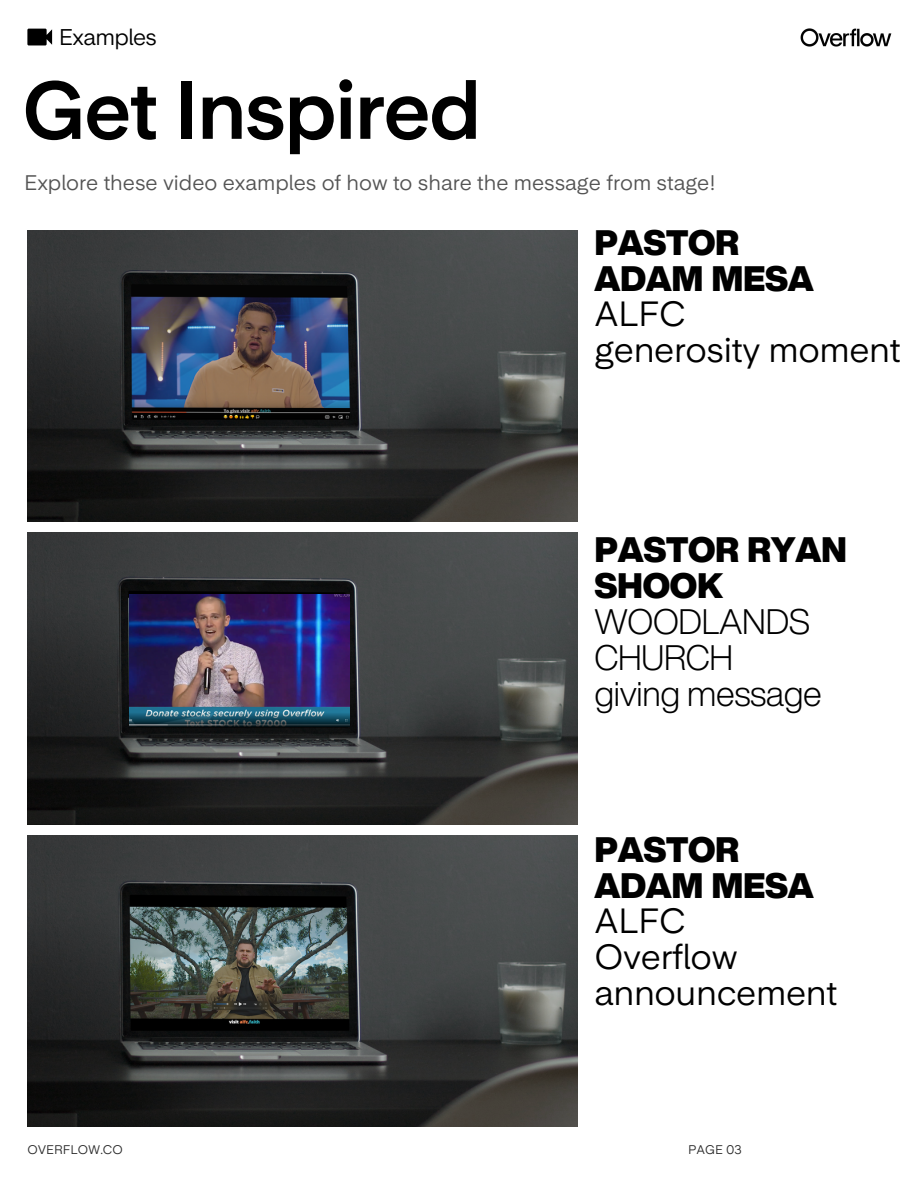
<style>
.page{position:relative;width:918px;height:1188px;background:#fff}
.page>*{position:absolute;margin:0;border:0;box-sizing:border-box;transform-origin:0 0}
.t1{font:81px "Universal Sans 750";letter-spacing:-.025em;color:#000}
.t2{font:34.8px/36px "Universal Sans 450";letter-spacing:-.01em;color:#000}
.t3{font:900 34.8px/36px "Helvetica Now Display";letter-spacing:-.01em;color:#000}
.t4{font:300 34.8px/36px "Helvetica Now Display";letter-spacing:-.01em;color:#000}
.t5{font:22.65px "Universal Sans 450";letter-spacing:-.025em;color:#000}
.t6{font:21px "Universal Sans 450";color:#545454}
.t7{font:12.45px "Universal Sans 450";color:#2a2a2a}
</style>
<div class="page">
<img style="left:800px;top:29px;width:92px;height:18px">
<svg style="left:27px;top:29px;width:25px;height:16px"></svg>
<img style="left:27px;top:230px;width:550px;height:292px">
<img style="left:27px;top:533px;width:551px;height:291px">
<img style="left:27px;top:835px;width:551px;height:292px">
<img style="left:129px;top:594px;width:221px;height:133px">
<p class="t5" style="left:59px;top:23px;width:99px">Examples</p>
<p class="t1" style="left:22px;top:62px;width:461px">Get Inspired</p>
<p class="t6" style="left:24px;top:170px;width:693px">Explore these video examples of how to share the message from stage!</p>
<p class="t3" style="left:594px;top:224px;width:146px">PASTOR</p>
<p class="t3" style="left:594px;top:260px;width:221px">ADAM MESA</p>
<p class="t2" style="left:594px;top:296px;width:93px">ALFC</p>
<p class="t2" style="left:594px;top:332px;width:308px">generosity moment</p>
<p class="t3" style="left:594px;top:531px;width:254px">PASTOR RYAN<br>SHOOK</p>
<p class="t4" style="left:594px;top:603px;width:217px">WOODLANDS<br>CHURCH</p>
<p class="t4" style="left:594px;top:675px;width:229px">giving message</p>
<p class="t3" style="left:594px;top:831px;width:146px">PASTOR</p>
<p class="t3" style="left:594px;top:867px;width:221px">ADAM MESA</p>
<p class="t2" style="left:594px;top:903px;width:93px">ALFC</p>
<p class="t2" style="left:594px;top:939px;width:244px">Overflow announcement</p>
<p class="t7" style="left:27px;top:1142px;width:97px">OVERFLOW.CO</p>
<p class="t7" style="left:688px;top:1142px;width:55px">PAGE 03</p>
</div>
